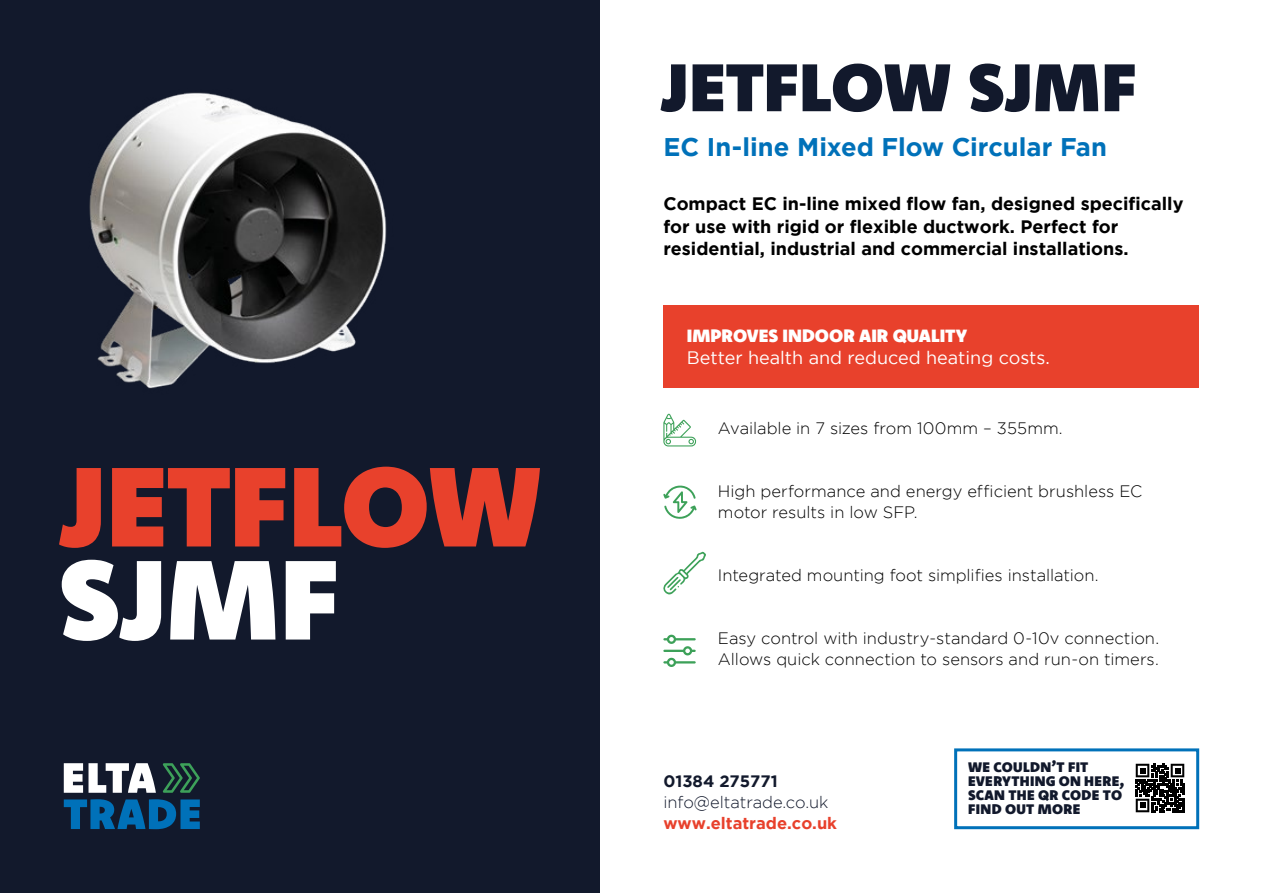
<style>
.page{position:relative;width:1263px;height:893px;background:#fff}
.page>*{position:absolute;margin:0;border:0;box-sizing:border-box;transform-origin:0 0}
.t1{font:900 113.1px "Komet";letter-spacing:-.015em;color:#e8412c}
.t2{font:900 113.1px "Komet";color:#fff}
.t3{font:900 67.5px "Komet";letter-spacing:-.005em;color:#12192c}
.t4{font:700 25.5px "Gotham";color:#0071b9}
.t5{font:700 18px/22.5px "Gotham";color:#000}
.t6{font:18px "Gotham";color:#fff}
.t7{font:900 18px "Komet";color:#fff}
.t8{font:300 16.5px/21px "Gotham";color:#000}
.t9{font:300 16.5px "Gotham";color:#12192c}
.t10{font:700 16.5px "Gotham";color:#e8412c}
.t11{font:700 16.5px "Gotham";color:#12192c}
.t12{font:900 13.95px/14px "Komet";letter-spacing:.02em;color:#12192c}
</style>
<div class="page">
<div style="left:0;top:0;width:600px;height:893px;background:#12192c"></div>
<svg style="left:163px;top:763px;width:37px;height:30px"></svg>
<svg style="left:64px;top:763px;width:19px;height:30px"></svg>
<svg style="left:89px;top:763px;width:67px;height:30px"></svg>
<svg style="left:64px;top:799px;width:136px;height:30px"></svg>
<div style="left:663px;top:305px;width:536px;height:83px;background:#e8412c"></div>
<div style="left:954px;top:748px;width:245px;height:81px;border:3px solid #0071b9"></div>
<svg style="left:1135px;top:763px;width:50px;height:50px"></svg>
<svg style="left:1136px;top:764px;width:48px;height:48px"></svg>
<img style="left:89px;top:92px;width:298px;height:297px">
<svg style="left:663px;top:414px;width:33px;height:32px"></svg>
<svg style="left:663px;top:485px;width:34px;height:34px"></svg>
<svg style="left:663px;top:635px;width:33px;height:32px"></svg>
<svg style="left:663px;top:551px;width:43px;height:43px"></svg>
<h1 class="t1" style="left:58px;top:433px;width:485px">JETFLOW</h1>
<h1 class="t2" style="left:58px;top:526px;width:282px">SJMF</h1>
<h2 class="t3" style="left:660px;top:44px;width:478px">JETFLOW SJMF</h2>
<h3 class="t4" style="left:663px;top:132px;width:445px">EC In-line Mixed Flow Circular Fan</h3>
<p class="t5" style="left:663px;top:192px;width:522px">Compact EC in-line mixed flow fan, designed specifically for use with rigid or flexible ductwork. Perfect for residential, industrial and commercial installations.</p>
<p class="t7" style="left:687px;top:324px;width:282px">IMPROVES INDOOR AIR QUALITY</p>
<p class="t6" style="left:687px;top:347px;width:364px">Better health and reduced heating costs.</p>
<p class="t8" style="left:718px;top:418px;width:346px">Available in 7 sizes from 100mm – 355mm.</p>
<p class="t8" style="left:718px;top:481px;width:426px">High performance and energy efficient brushless EC motor results in low SFP.</p>
<p class="t8" style="left:718px;top:565px;width:382px">Integrated mounting foot simplifies installation.</p>
<p class="t8" style="left:718px;top:628px;width:443px">Easy control with industry-standard 0-10v connection.<br>Allows quick connection to sensors and run-on timers.</p>
<p class="t11" style="left:663px;top:772px;width:116px">01384 275771</p>
<p class="t9" style="left:663px;top:793px;width:167px">info@eltatrade.co.uk</p>
<p class="t10" style="left:663px;top:814px;width:175px">www.eltatrade.co.uk</p>
<p class="t12" style="left:968px;top:760px;width:158px">WE COULDN’T FIT<br>EVERYTHING ON HERE,<br>SCAN THE QR CODE TO<br>FIND OUT MORE</p>
</div>
